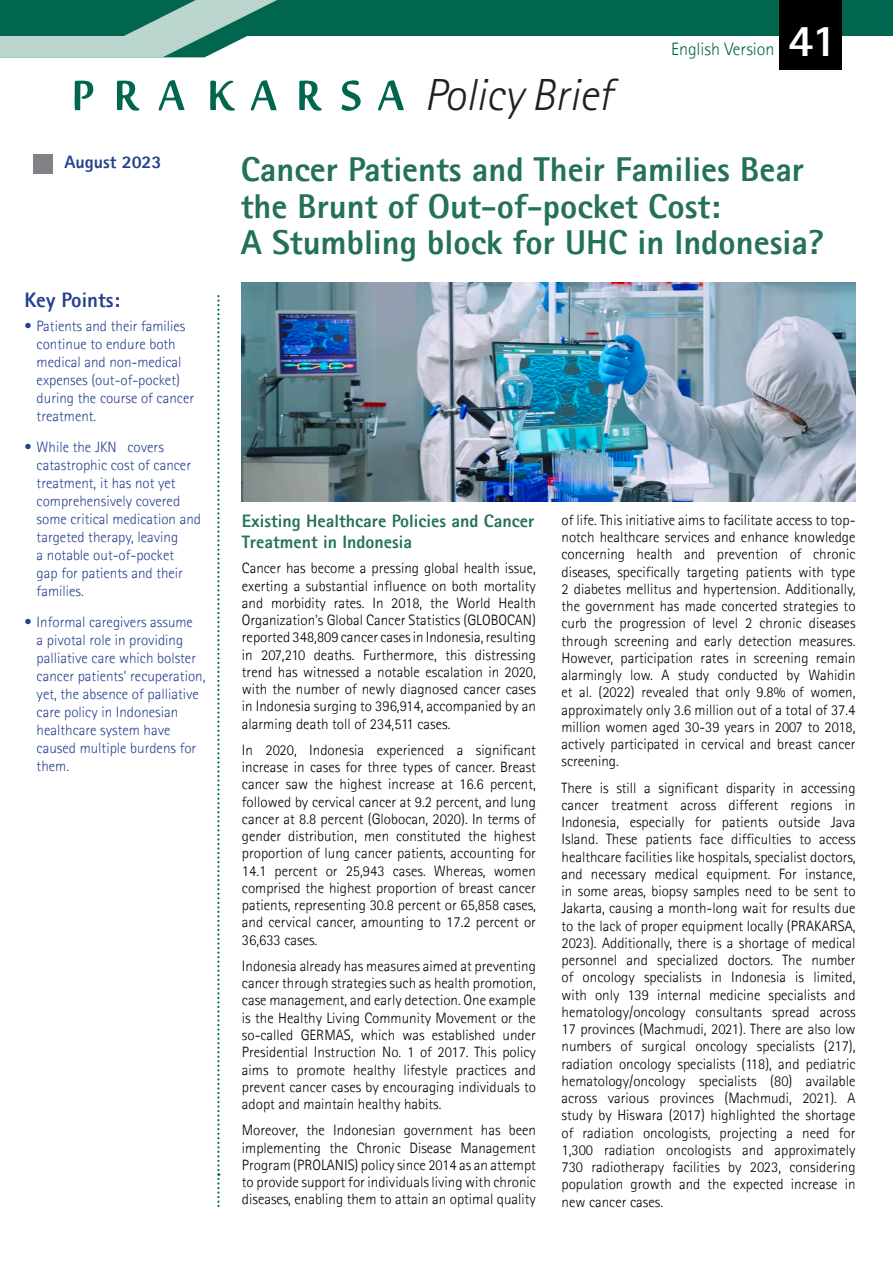
<style>
.page{position:relative;width:893px;height:1263px;background:#fff}
.page>*{position:absolute;margin:0;border:0;box-sizing:border-box;transform-origin:0 0}
.t1{font:italic 300 45px "Rotis Sans Serif Std";color:#231f20}
.t2{font:800 45px "Agfa Rotis Sans Serif";color:#fff}
.t3{font:800 34.5px/36.3px "Agfa Rotis Sans Serif";color:#23715b}
.t4{font:800 21px "Agfa Rotis Sans Serif";color:#26408f}
.Heading1{font:800 18px/20.7px "Agfa Rotis Sans Serif";color:#23715b}
.t5{font:300 18px "Agfa Rotis Sans Serif";color:#00664d}
.t6{font:800 18px "Agfa Rotis Sans Serif";color:#26408f}
.t7{font:300 15px/17.2px "Agfa Rotis Sans Serif";color:#000;text-align:justify}
.t8{font:300 15px/18px "Agfa Rotis Sans Serif";color:#26408f}
</style>
<div class="page">
<div style="left:277px;top:0;width:616px;height:36px;background:#00664d"></div>
<svg style="left:0;top:0;width:277px;height:57px;background:#61a090"></svg>
<div style="left:779px;top:0;width:63px;height:69px;background:#000"></div>
<svg style="left:74px;top:80px;width:330px;height:31px"></svg>
<div style="left:34px;top:154px;width:19px;height:20px;background:#808285"></div>
<svg style="left:217px;top:296px;width:3px;height:911px"></svg>
<img style="left:242px;top:282px;width:613px;height:219px">
<p class="t6" style="left:64px;top:150px;width:99px">August 2023</p>
<p class="t4" style="left:25px;top:287px;width:97px">Key Points:</p>
<p class="t8" style="left:37px;top:317px;width:159px;text-indent:-12px">• Patients and their families continue to endure both medical and non-medical expenses (out-of-pocket) during the course of cancer treatment.</p>
<p class="t8" style="left:37px;top:438px;width:166px;text-indent:-12px">• While the JKN covers catastrophic cost of cancer treatment, it has not yet comprehensively covered some critical medication and targeted therapy, leaving<br>a notable out-of-pocket<br>gap for patients and their families.</p>
<p class="t8" style="left:37px;top:613px;width:170px;text-indent:-12px">• Informal caregivers assume<br>a pivotal role in providing palliative care which bolster cancer patients’ recuperation, yet, the absence of palliative care policy in Indonesian healthcare system have caused multiple burdens for them.</p>
<p class="t1" style="left:424px;top:69px;width:190px">Policy Brief</p>
<p class="t5" style="left:671px;top:39px;width:105px">English Version</p>
<p class="t2" style="left:789px;top:12px;width:50px">41</p>
<p class="t3" style="left:241px;top:151px;width:565px">Cancer Patients and Their Families Bear the Brunt of Out-of-pocket Cost:</p>
<p class="t3" style="left:241px;top:224px;width:585px">A Stumbling block for UHC in Indonesia?</p>
<p class="Heading1" style="left:242px;top:510px;width:294px">Existing Healthcare Policies and Cancer<br>Treatment in Indonesia</p>
<p class="t7" style="left:242px;top:560px;width:296px">Cancer has become a pressing global health issue, exerting a substantial influence on both mortality and morbidity rates. In 2018, the World Health Organization's Global Cancer Statistics (GLOBOCAN) reported 348,809 cancer cases in Indonesia, resulting in 207,210 deaths. Furthermore, this distressing trend has witnessed a notable escalation in 2020, with the number of newly diagnosed cancer cases in Indonesia surging to 396,914, accompanied by an alarming death toll of 234,511 cases.</p>
<p class="t7" style="left:242px;top:741px;width:296px">In 2020, Indonesia experienced a significant increase in cases for three types of cancer. Breast cancer saw the highest increase at 16.6 percent, followed by cervical cancer at 9.2 percent, and lung cancer at 8.8 percent (Globocan, 2020). In terms of gender distribution, men constituted the highest proportion of lung cancer patients, accounting for 14.1 percent or 25,943 cases. Whereas, women comprised the highest proportion of breast cancer patients, representing 30.8 percent or 65,858 cases, and cervical cancer, amounting to 17.2 percent or 36,633 cases.</p>
<p class="t7" style="left:242px;top:957px;width:296px">Indonesia already has measures aimed at preventing cancer through strategies such as health promotion, case management, and early detection. One example is the Healthy Living Community Movement or the so-called GERMAS, which was established under Presidential Instruction No. 1 of 2017. This policy aims to promote healthy lifestyle practices and prevent cancer cases by encouraging individuals to adopt and maintain healthy habits.</p>
<p class="t7" style="left:242px;top:1121px;width:296px">Moreover, the Indonesian government has been implementing the Chronic Disease Management Program (PROLANIS) policy since 2014 as an attempt to provide support for individuals living with chronic diseases, enabling them to attain an optimal quality</p>
<p class="t7" style="left:561px;top:511px;width:296px">of life. This initiative aims to facilitate access to top&shy;notch healthcare services and enhance knowledge concerning health and prevention of chronic diseases, specifically targeting patients with type 2 diabetes mellitus and hypertension. Additionally, the government has made concerted strategies to curb the progression of level 2 chronic diseases through screening and early detection measures.<br>However, participation rates in screening remain alarmingly low. A study conducted by Wahidin et al. (2022) revealed that only 9.8% of women, approximately only 3.6 million out of a total of 37.4 million women aged 30-39 years in 2007 to 2018, actively participated in cervical and breast cancer screening.</p>
<p class="t7" style="left:561px;top:779px;width:296px">There is still a significant disparity in accessing cancer treatment across different regions in Indonesia, especially for patients outside Java Island. These patients face difficulties to access healthcare facilities like hospitals, specialist doctors, and necessary medical equipment. For instance, in some areas, biopsy samples need to be sent to Jakarta, causing a month-long wait for results due to the lack of proper equipment locally (PRAKARSA, 2023). Additionally, there is a shortage of medical personnel and specialized doctors. The number of oncology specialists in Indonesia is limited, with only 139 internal medicine specialists and hematology/oncology consultants spread across 17 provinces (Machmudi, 2021). There are also low numbers of surgical oncology specialists (217), radiation oncology specialists (118), and pediatric hematology/oncology specialists (80) available across various provinces (Machmudi, 2021). A study by Hiswara (2017) highlighted the shortage of radiation oncologists, projecting a need for 1,300 radiation oncologists and approximately 730 radiotherapy facilities by 2023, considering population growth and the expected increase in new cancer cases.</p>
</div>
